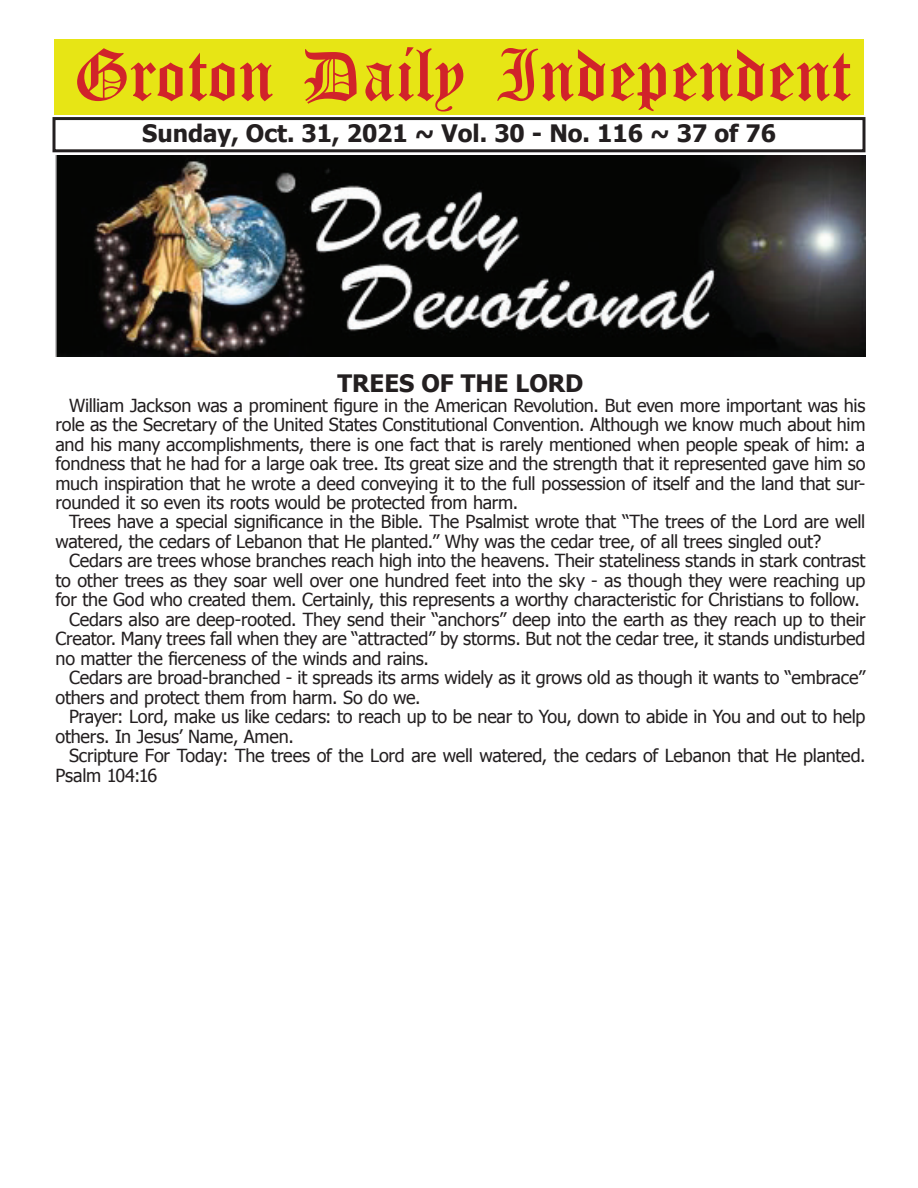
<style>
.page{position:relative;width:918px;height:1188px;background:#fff}
.page>*{position:absolute;margin:0;border:0;box-sizing:border-box;transform-origin:0 0}
.t1{font:54px "Old English Five";color:#d1232a}
.t2{font:700 24px "Tahoma";color:#231f20}
.t3{font:18px/19.5px "Tahoma";letter-spacing:-.01em;color:#231f20;text-align:justify}
</style>
<div class="page">
<div style="left:52px;top:117px;width:814px;height:35px;border:3px solid #231f20"></div>
<div style="left:54px;top:40px;width:810px;height:75px;background:#e7e515"></div>
<img style="left:56px;top:155px;width:810px;height:201px">
<h1 class="t1" style="left:73px;top:50px;width:779px">Groton Daily Independent</h1>
<h2 class="t2" style="left:142px;top:116px;width:635px">Sunday, Oct. 31, 2021 ~ Vol. 30 - No. 116 ~ 37 of 76</h2>
<h2 class="t2" style="left:338px;top:366px;width:247px">TREES OF THE LORD</h2>
<p class="t3" style="left:56px;top:394px;width:812px;text-indent:14px">William Jackson was a prominent figure in the American Revolution. But even more important was his role as the Secretary of the United States Constitutional Convention. Although we know much about him and his many accomplishments, there is one fact that is rarely mentioned when people speak of him: a fondness that he had for a large oak tree. Its great size and the strength that it represented gave him so much inspiration that he wrote a deed conveying it to the full possession of itself and the land that sur&shy;rounded it so even its roots would be protected from harm.</p>
<p class="t3" style="left:56px;top:511px;width:811px;text-indent:14px">Trees have a special significance in the Bible. The Psalmist wrote that “The trees of the Lord are well watered, the cedars of Lebanon that He planted.” Why was the cedar tree, of all trees singled out?</p>
<p class="t3" style="left:69px;top:550px;width:798px">Cedars are trees whose branches reach high into the heavens. Their stateliness stands in stark contrast</p>
<p class="t3" style="left:56px;top:570px;width:811px">to other trees as they soar well over one hundred feet into the sky - as though they were reaching up</p>
<p class="t3" style="left:56px;top:589px;width:806px">for the God who created them. Certainly, this represents a worthy characteristic for Christians to follow.</p>
<p class="t3" style="left:69px;top:609px;width:798px">Cedars also are deep-rooted. They send their “anchors” deep into the earth as they reach up to their</p>
<p class="t3" style="left:56px;top:628px;width:812px">Creator. Many trees fall when they are “attracted” by storms. But not the cedar tree, it stands undisturbed</p>
<p class="t3" style="left:56px;top:648px;width:375px">no matter the fierceness of the winds and rains.</p>
<p class="t3" style="left:69px;top:667px;width:798px">Cedars are broad-branched - it spreads its arms widely as it grows old as though it wants to “embrace”</p>
<p class="t3" style="left:56px;top:687px;width:367px">others and protect them from harm. So do we.</p>
<p class="t3" style="left:69px;top:706px;width:798px">Prayer: Lord, make us like cedars: to reach up to be near to You, down to abide in You and out to help</p>
<p class="t3" style="left:56px;top:726px;width:240px">others. In Jesus’ Name, Amen.</p>
<p class="t3" style="left:69px;top:745px;width:798px">Scripture For Today: The trees of the Lord are well watered, the cedars of Lebanon that He planted.</p>
<p class="t3" style="left:56px;top:765px;width:103px">Psalm 104:16</p>
</div>
